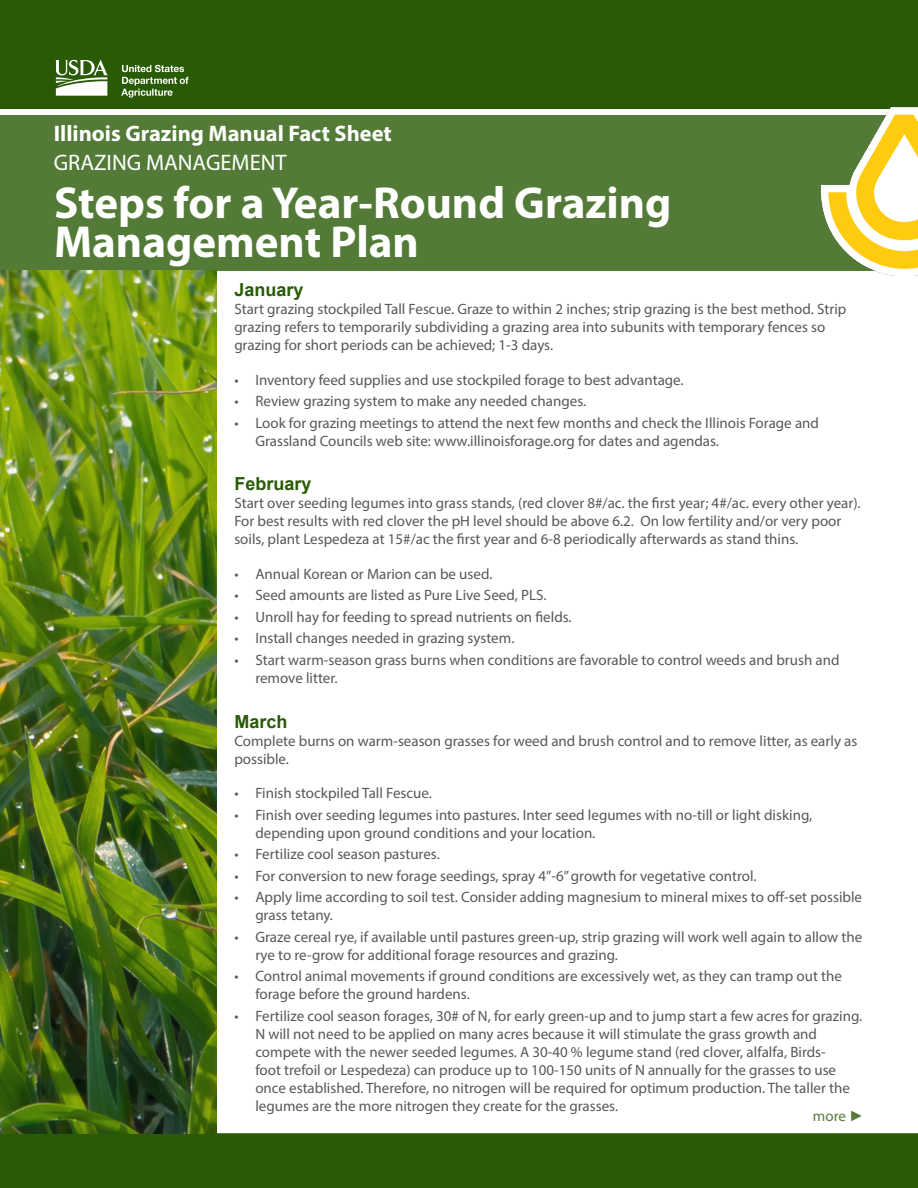
<style>
.page{position:relative;width:918px;height:1188px;background:#fff}
.page>*{position:absolute;margin:0;border:0;box-sizing:border-box;transform-origin:0 0}
.Fact_Sheet_Title{font:700 45px/39px "Myriad Pro";color:#fff}
.Fact_Sheet_Subtitle{font:700 22.5px "Myriad Pro";color:#fff}
.Fact_Sheet_Subtitle-2{font:22.5px "Myriad Pro";color:#fff}
.t1{font:700 18px "Arial";color:#295b06}
.BulletedNUM-TXT-TIGH{font:15px/18px "Myriad Pro";color:#57585a}
.Body_Text{font:15px/18px "Myriad Pro";color:#57585a}
.t2{font:15px "Myriad Pro";color:#547c38}
.s1{font-family:"Arial"}
</style>
<div class="page">
<div style="left:0;top:1133px;width:918px;height:55px;background:#295b06"></div>
<div style="left:0;top:116px;width:918px;height:155px;background:#537b37"></div>
<div style="left:0;top:0;width:918px;height:108px;background:#295b06"></div>
<svg style="left:55px;top:60px;width:53px;height:36px"></svg>
<svg style="left:121px;top:65px;width:68px;height:33px"></svg>
<img style="left:821px;top:108px;width:97px;height:168px">
<img style="left:0;top:271px;width:216px;height:862px">
<p class="Fact_Sheet_Subtitle" style="left:54px;top:119px;width:340px">Illinois Grazing Manual Fact Sheet</p>
<p class="Fact_Sheet_Subtitle-2" style="left:54px;top:149px;width:235px">GRAZING MANAGEMENT</p>
<p class="Fact_Sheet_Title" style="left:54px;top:182px;width:619px">Steps for a Year-Round Grazing<br>Management Plan</p>
<p class="t1" style="left:234px;top:277px;width:71px">January</p>
<p class="Body_Text" style="left:234px;top:300px;width:614px">Start grazing stockpiled Tall Fescue. Graze to within 2 inches; strip grazing is the best method. Strip grazing refers to temporarily subdividing a grazing area into subunits with temporary fences so grazing for short periods can be achieved; 1-3 days.</p>
<p class="BulletedNUM-TXT-TIGH" style="left:234px;top:370px;width:451px">• Inventory feed supplies and use stockpiled forage to best advantage.</p>
<p class="BulletedNUM-TXT-TIGH" style="left:234px;top:392px;width:353px">• Review grazing system to make any needed changes.</p>
<p class="BulletedNUM-TXT-TIGH" style="left:255px;top:413px;width:565px;text-indent:-21px">• Look for grazing meetings to attend the next few months and check the Illinois Forage and<br>Grassland Councils web site: www.illinoisforage.org for dates and agendas.</p>
<p class="t1" style="left:234px;top:471px;width:79px">February</p>
<p class="Body_Text" style="left:234px;top:494px;width:628px">Start over seeding legumes into grass stands, (red clover 8#/ac. the first year; 4#/ac. every other year).<br>For best results with red clover the pH level should be above 6.2. On low fertility and/or very poor soils, plant Lespedeza at 15#/ac the first year and 6-8 periodically afterwards as stand thins.</p>
<p class="BulletedNUM-TXT-TIGH" style="left:234px;top:565px;width:260px">• Annual Korean or Marion can be used.</p>
<p class="BulletedNUM-TXT-TIGH" style="left:234px;top:586px;width:314px">• Seed amounts are listed as Pure Live Seed, PLS.</p>
<p class="BulletedNUM-TXT-TIGH" style="left:234px;top:608px;width:339px">• Unroll hay for feeding to spread nutrients on fields.</p>
<p class="BulletedNUM-TXT-TIGH" style="left:234px;top:629px;width:282px">• Install changes needed in grazing system.</p>
<p class="BulletedNUM-TXT-TIGH" style="left:255px;top:651px;width:586px;text-indent:-21px">• Start warm-season grass burns when conditions are favorable to control weeds and brush and remove litter.</p>
<p class="t1" style="left:234px;top:709px;width:55px">March</p>
<p class="Body_Text" style="left:234px;top:731px;width:625px">Complete burns on warm-season grasses for weed and brush control and to remove litter, as early as possible.</p>
<p class="BulletedNUM-TXT-TIGH" style="left:234px;top:784px;width:199px">• Finish stockpiled Tall Fescue.</p>
<p class="BulletedNUM-TXT-TIGH" style="left:255px;top:805px;width:559px;text-indent:-21px">• Finish over seeding legumes into pastures. Inter seed legumes with no-till or light disking, depending upon ground conditions and your location.</p>
<p class="BulletedNUM-TXT-TIGH" style="left:234px;top:845px;width:207px">• Fertilize cool season pastures.</p>
<p class="BulletedNUM-TXT-TIGH" style="left:234px;top:866px;width:524px">• For conversion to new forage seedings, spray 4”-6” growth for vegetative control.</p>
<p class="BulletedNUM-TXT-TIGH" style="left:255px;top:888px;width:608px;text-indent:-21px">• Apply lime according to soil test. Consider adding magnesium to mineral mixes to off-set possible grass tetany.</p>
<p class="BulletedNUM-TXT-TIGH" style="left:255px;top:927px;width:608px;text-indent:-21px">• Graze cereal rye, if available until pastures green-up, strip grazing will work well again to allow the rye to re-grow for additional forage resources and grazing.</p>
<p class="BulletedNUM-TXT-TIGH" style="left:255px;top:967px;width:588px;text-indent:-21px">• Control animal movements if ground conditions are excessively wet, as they can tramp out the forage before the ground hardens.</p>
<p class="BulletedNUM-TXT-TIGH" style="left:255px;top:1006px;width:608px;text-indent:-21px">• Fertilize cool season forages, 30# of N, for early green-up and to jump start a few acres for grazing.<br>N will not need to be applied on many acres because it will stimulate the grass growth and compete with the newer seeded legumes. A 30-40 % legume stand (red clover, alfalfa, Birds-<br>foot trefoil or Lespedeza) can produce up to 100-150 units of N annually for the grasses to use once established. Therefore, no nitrogen will be required for optimum production. The taller the legumes are the more nitrogen they create for the grasses.</p>
<p class="t2" style="left:813px;top:1107px;width:53px">more <span class="s1">►</span></p>
</div>
